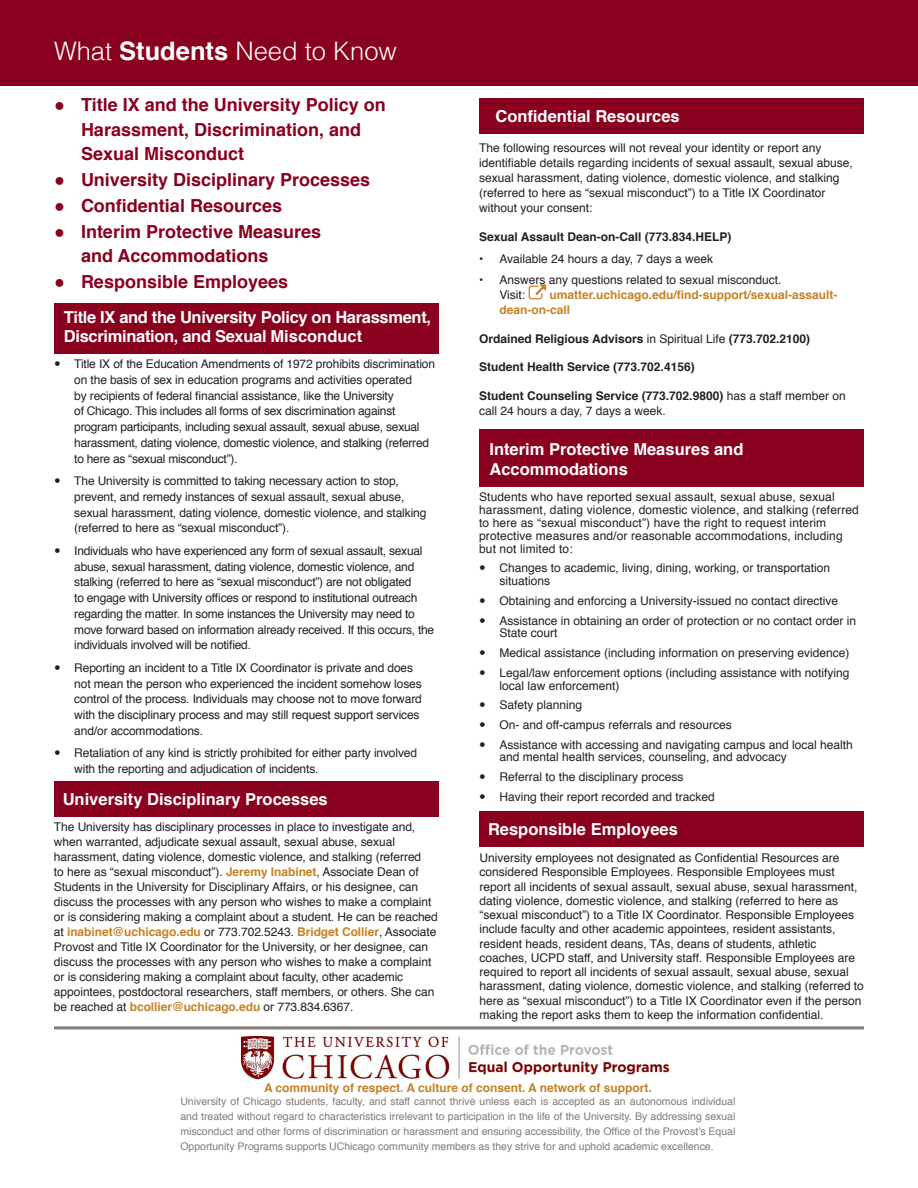
<style>
.page{position:relative;width:918px;height:1188px;background:#fff}
.page>*{position:absolute;margin:0;border:0;box-sizing:border-box;transform-origin:0 0}
.t1{font:300 25.5px "Helvetica";color:#fff}
.t2{font:700 18px/24.5px "Helvetica";color:#8a011f}
.t3{font:700 16.5px/19.8px "Helvetica";color:#fff}
.t4{font:700 16.5px/19.8px "Helvetica";letter-spacing:-.02em;color:#fff}
.t5{font:12px/15.8px "Helvetica";letter-spacing:-.005em;color:#231f20}
.t6{font:700 12px "Helvetica";color:#231f20}
.t7{font:700 12px/15px "Helvetica";color:#c78124}
.t8{font:10.5px/15px "Helvetica";color:#817b75;text-align:justify}
.s1{font-weight:700}
.s2{font-weight:700;color:#c78124}
.s3{font-weight:400}
</style>
<div class="page">
<div style="left:0;top:0;width:918px;height:86px;background:#8a011f"></div>
<div style="left:55px;top:303px;width:384px;height:51px;background:#8a011f"></div>
<hr style="left:54px;top:1026px;width:810px;height:3px;background:#817b75">
<svg style="left:529px;top:284px;width:17px;height:15px"></svg>
<div style="left:479px;top:98px;width:385px;height:35px;background:#8a011f"></div>
<div style="left:479px;top:812px;width:385px;height:35px;background:#8a011f"></div>
<div style="left:479px;top:430px;width:385px;height:57px;background:#8a011f"></div>
<div style="left:54px;top:782px;width:385px;height:35px;background:#8a011f"></div>
<img style="left:242px;top:1036px;width:430px;height:45px">
<h1 class="t1" style="left:54px;top:29px;width:344px">What <span class="s1">Students</span> Need to Know</h1>
<h2 class="t2" style="left:81px;top:93px;width:306px;text-indent:-27px">● Title IX and the University Policy on<br>Harassment, Discrimination, and<br>Sexual Misconduct</h2>
<h2 class="t2" style="left:54px;top:168px;width:318px">● University Disciplinary Processes</h2>
<h2 class="t2" style="left:54px;top:194px;width:230px">● Confidential Resources</h2>
<h2 class="t2" style="left:81px;top:220px;width:242px;text-indent:-27px">● Interim Protective Measures and Accommodations</h2>
<h2 class="t2" style="left:54px;top:270px;width:236px">● Responsible Employees</h2>
<h3 class="t4" style="left:64px;top:307px;width:369px">Title IX and the University Policy on Harassment,<br>Discrimination, and Sexual Misconduct</h3>
<p class="t5" style="left:74px;top:356px;width:362px">Title IX of the Education Amendments of 1972 prohibits discrimination on the basis of sex in education programs and activities operated<br>by recipients of federal financial assistance, like the University<br>of Chicago. This includes all forms of sex discrimination against program participants, including sexual assault, sexual abuse, sexual harassment, dating violence, domestic violence, and stalking (referred to here as “sexual misconduct”).</p>
<p class="t5" style="left:74px;top:473px;width:354px">The University is committed to taking necessary action to stop, prevent, and remedy instances of sexual assault, sexual abuse, sexual harassment, dating violence, domestic violence, and stalking (referred to here as “sexual misconduct”).</p>
<p class="t5" style="left:74px;top:543px;width:362px">Individuals who have experienced any form of sexual assault, sexual abuse, sexual harassment, dating violence, domestic violence, and stalking (referred to here as “sexual misconduct”) are not obligated<br>to engage with University offices or respond to institutional outreach regarding the matter. In some instances the University may need to move forward based on information already received. If this occurs, the individuals involved will be notified.</p>
<p class="t5" style="left:74px;top:660px;width:349px">Reporting an incident to a Title IX Coordinator is private and does not mean the person who experienced the incident somehow loses control of the process. Individuals may choose not to move forward with the disciplinary process and may still request support services and/or accommodations.</p>
<p class="t5" style="left:74px;top:746px;width:344px">Retaliation of any kind is strictly prohibited for either party involved with the reporting and adjudication of incidents.</p>
<h3 class="t3" style="left:63px;top:790px;width:267px">University Disciplinary Processes</h3>
<p class="t5" style="left:54px;top:820px;width:385px;line-height:15px">The University has disciplinary processes in place to investigate and, when warranted, adjudicate sexual assault, sexual abuse, sexual harassment, dating violence, domestic violence, and stalking (referred<br>to here as “sexual misconduct”). <span class="s2">Jeremy Inabinet</span>, Associate Dean of Students in the University for Disciplinary Affairs, or his designee, can discuss the processes with any person who wishes to make a complaint or is considering making a complaint about a student. He can be reached at <span class="s2">inabinet@uchicago.edu</span> or 773.702.5243. <span class="s2">Bridget Collier</span>, Associate Provost and Title IX Coordinator for the University, or her designee, can discuss the processes with any person who wishes to make a complaint or is considering making a complaint about faculty, other academic appointees, postdoctoral researchers, staff members, or others. She can be reached at <span class="s2">bcollier@uchicago.edu</span> or 773.834.6367.</p>
<h3 class="t3" style="left:495px;top:106px;width:186px">Confidential Resources</h3>
<p class="t5" style="left:479px;top:141px;width:375px;line-height:15px">The following resources will not reveal your identity or report any identifiable details regarding incidents of sexual assault, sexual abuse, sexual harassment, dating violence, domestic violence, and stalking (referred to here as “sexual misconduct”) to a Title IX Coordinator without your consent:</p>
<p class="t6" style="left:479px;top:227px;width:254px">Sexual Assault Dean-on-Call (773.834.HELP)</p>
<p class="t5" style="left:479px;top:251px;width:235px">• Available 24 hours a day, 7 days a week</p>
<p class="t5" style="left:499px;top:273px;width:284px;line-height:15px;text-indent:-20px">• Answers any questions related to sexual misconduct.<br>Visit:</p>
<p class="t7" style="left:500px;top:288px;width:340px;text-indent:50px">umatter.uchicago.edu/find-support/sexual-assault&shy;dean-on-call</p>
<p class="t6" style="left:479px;top:329px;width:333px">Ordained Religious Advisors <span class="s3">in Spiritual Life</span> (773.702.2100)</p>
<p class="t6" style="left:479px;top:357px;width:217px">Student Health Service (773.702.4156)</p>
<p class="t5" style="left:479px;top:389px;width:368px;line-height:15px"><span class="s1">Student Counseling Service (773.702.9800)</span> has a staff member on call 24 hours a day, 7 days a week.</p>
<h3 class="t3" style="left:489px;top:439px;width:256px">Interim Protective Measures and<br>Accommodations</h3>
<p class="t5" style="left:479px;top:491px;width:381px;line-height:12.9px">Students who have reported sexual assault, sexual abuse, sexual harassment, dating violence, domestic violence, and stalking (referred to here as “sexual misconduct”) have the right to request interim protective measures and/or reasonable accommodations, including but not limited to:</p>
<p class="t5" style="left:499px;top:562px;width:332px;line-height:12.9px">Changes to academic, living, dining, working, or transportation situations</p>
<p class="t5" style="left:499px;top:591px;width:358px;line-height:19.6px">Obtaining and enforcing a University-issued no contact directive<br>Assistance in obtaining an order of protection or no contact order in</p>
<p class="t5" style="left:499px;top:624px;width:352px;line-height:19.6px">State court<br>Medical assistance (including information on preserving evidence)<br>Legal/law enforcement options (including assistance with notifying</p>
<p class="t5" style="left:499px;top:676px;width:355px;line-height:19.6px">local law enforcement)<br>Safety planning<br>On- and off-campus referrals and resources<br>Assistance with accessing and navigating campus and local health</p>
<p class="t5" style="left:499px;top:748px;width:289px;line-height:19.6px">and mental health services, counseling, and advocacy<br>Referral to the disciplinary process<br>Having their report recorded and tracked</p>
<h3 class="t3" style="left:488px;top:820px;width:191px">Responsible Employees</h3>
<p class="t5" style="left:479px;top:851px;width:386px;line-height:14.2px">University employees not designated as Confidential Resources are considered Responsible Employees. Responsible Employees must report all incidents of sexual assault, sexual abuse, sexual harassment, dating violence, domestic violence, and stalking (referred to here as “sexual misconduct”) to a Title IX Coordinator. Responsible Employees include faculty and other academic appointees, resident assistants, resident heads, resident deans, TAs, deans of students, athletic coaches, UCPD staff, and University staff. Responsible Employees are required to report all incidents of sexual assault, sexual abuse, sexual harassment, dating violence, domestic violence, and stalking (referred to here as “sexual misconduct”) to a Title IX Coordinator even if the person making the report asks them to keep the information confidential.</p>
<p class="t7" style="left:264px;top:1080px;width:389px">A community of respect. A culture of consent. A network of support.</p>
<p class="t8" style="left:180px;top:1094px;width:557px">University of Chicago students, faculty, and staff cannot thrive unless each is accepted as an autonomous individual and treated without regard to characteristics irrelevant to participation in the life of the University. By addressing sexual misconduct and other forms of discrimination or harassment and ensuring accessibility, the Office of the Provost’s Equal Opportunity Programs supports UChicago community members as they strive for and uphold academic excellence.</p>
</div>
